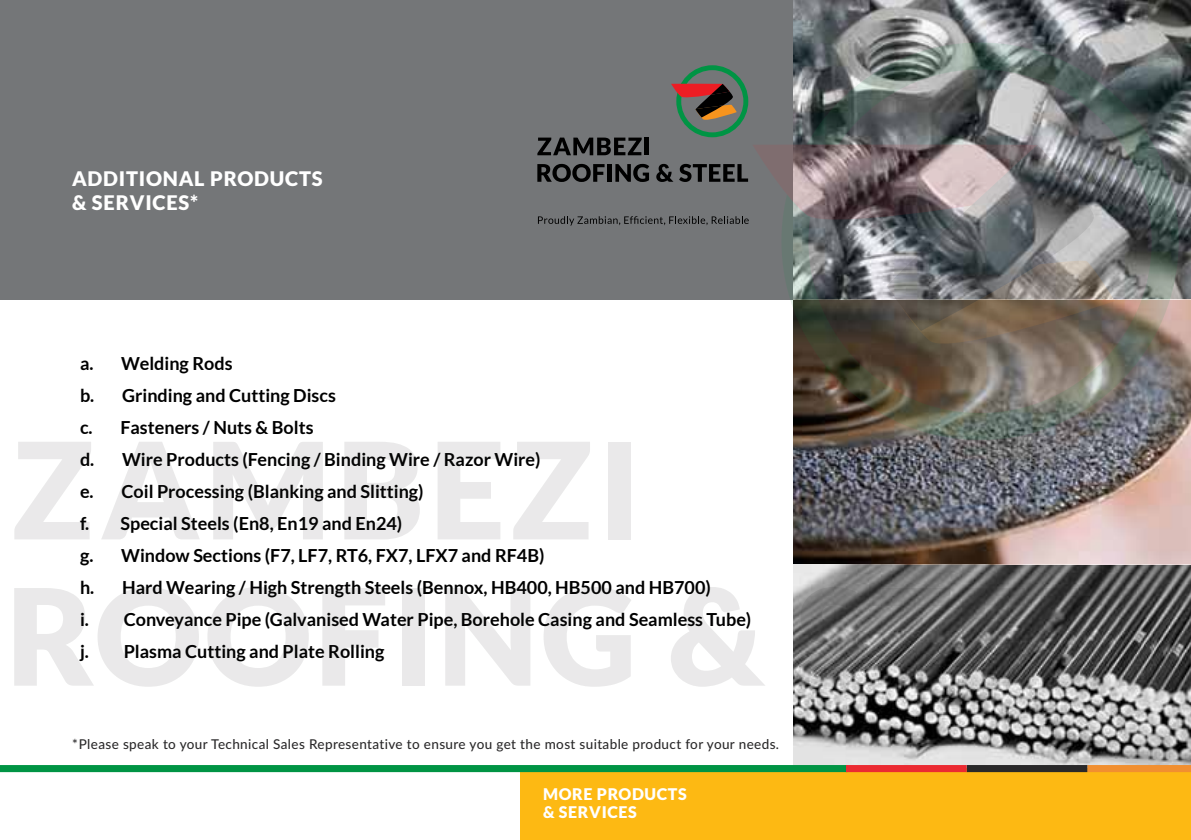
<style>
.page{position:relative;width:1191px;height:840px;background:#fff}
.page>*{position:absolute;margin:0;border:0;box-sizing:border-box;transform-origin:0 0}
.t1{font:900 20px/24px "Lato";letter-spacing:.04em;color:#fff}
.t2{font:700 18px/32px "Lato";color:#000}
.t3{font:900 16px/18px "Lato";letter-spacing:.04em;color:#fff}
.t4{font:500 13.6px "Lato";letter-spacing:.03em;color:#292829}
</style>
<div class="page">
<div style="left:0;top:0;width:794px;height:300px;background:#747678"></div>
<div style="left:520px;top:767px;width:671px;height:72px;background:#fdb913"></div>
<img style="left:794px;top:0;width:397px;height:764px">
<img style="left:793px;top:42px;width:385px;height:398px">
<svg style="left:537px;top:65px;width:578px;height:292px"></svg>
<svg style="left:14px;top:442px;width:77px;height:97px"></svg>
<svg style="left:101px;top:442px;width:99px;height:97px"></svg>
<svg style="left:213px;top:442px;width:110px;height:97px"></svg>
<svg style="left:344px;top:442px;width:76px;height:97px"></svg>
<svg style="left:438px;top:442px;width:62px;height:97px"></svg>
<svg style="left:513px;top:442px;width:77px;height:97px"></svg>
<div style="left:608px;top:441px;width:22px;height:98px;background:#eae9ea"></div>
<svg style="left:14px;top:587px;width:185px;height:99px"></svg>
<svg style="left:207px;top:587px;width:102px;height:99px"></svg>
<svg style="left:322px;top:588px;width:63px;height:97px"></svg>
<div style="left:402px;top:587px;width:22px;height:98px;background:#eae9ea"></div>
<svg style="left:445px;top:588px;width:85px;height:97px"></svg>
<svg style="left:544px;top:587px;width:87px;height:99px"></svg>
<svg style="left:671px;top:587px;width:94px;height:99px"></svg>
<svg style="left:796px;top:586px;width:69px;height:100px;background:#777"></svg>
<svg style="left:872px;top:587px;width:78px;height:98px;background:#646464"></svg>
<svg style="left:962px;top:587px;width:63px;height:98px;background:#5a5a5a"></svg>
<svg style="left:1040px;top:587px;width:63px;height:98px;background:#545454"></svg>
<svg style="left:1118px;top:587px;width:59px;height:98px;background:#4f4f4f"></svg>
<div style="left:0;top:764px;width:847px;height:7px;background:#009444"></div>
<div style="left:1087px;top:764px;width:104px;height:7px;background:#f18f30"></div>
<div style="left:966px;top:764px;width:121px;height:7px;background:#292829"></div>
<div style="left:846px;top:764px;width:120px;height:7px;background:#eb2a31"></div>
<p class="t1" style="left:72px;top:166px;width:252px">ADDITIONAL PRODUCTS &amp; SERVICES*</p>
<p class="t2" style="left:80px;top:346px;width:672px">a. Welding Rods<br>b. Grinding and Cutting Discs<br>c. Fasteners / Nuts &amp; Bolts<br>d. Wire Products (Fencing / Binding Wire / Razor Wire)<br>e. Coil Processing (Blanking and Slitting)<br>f. Special Steels (En8, En19 and En24)<br>g. Window Sections (F7, LF7, RT6, FX7, LFX7 and RF4B)<br>h. Hard Wearing / High Strength Steels (Bennox, HB400, HB500 and HB700)<br>i. Conveyance Pipe (Galvanised Water Pipe, Borehole Casing and Seamless Tube) j. Plasma Cutting and Plate Rolling</p>
<p class="t4" style="left:72px;top:734px;width:708px">*Please speak to your Technical Sales Representative to ensure you get the most suitable product for your needs.</p>
<p class="t3" style="left:543px;top:784px;width:145px">MORE PRODUCTS &amp; SERVICES</p>
</div>
